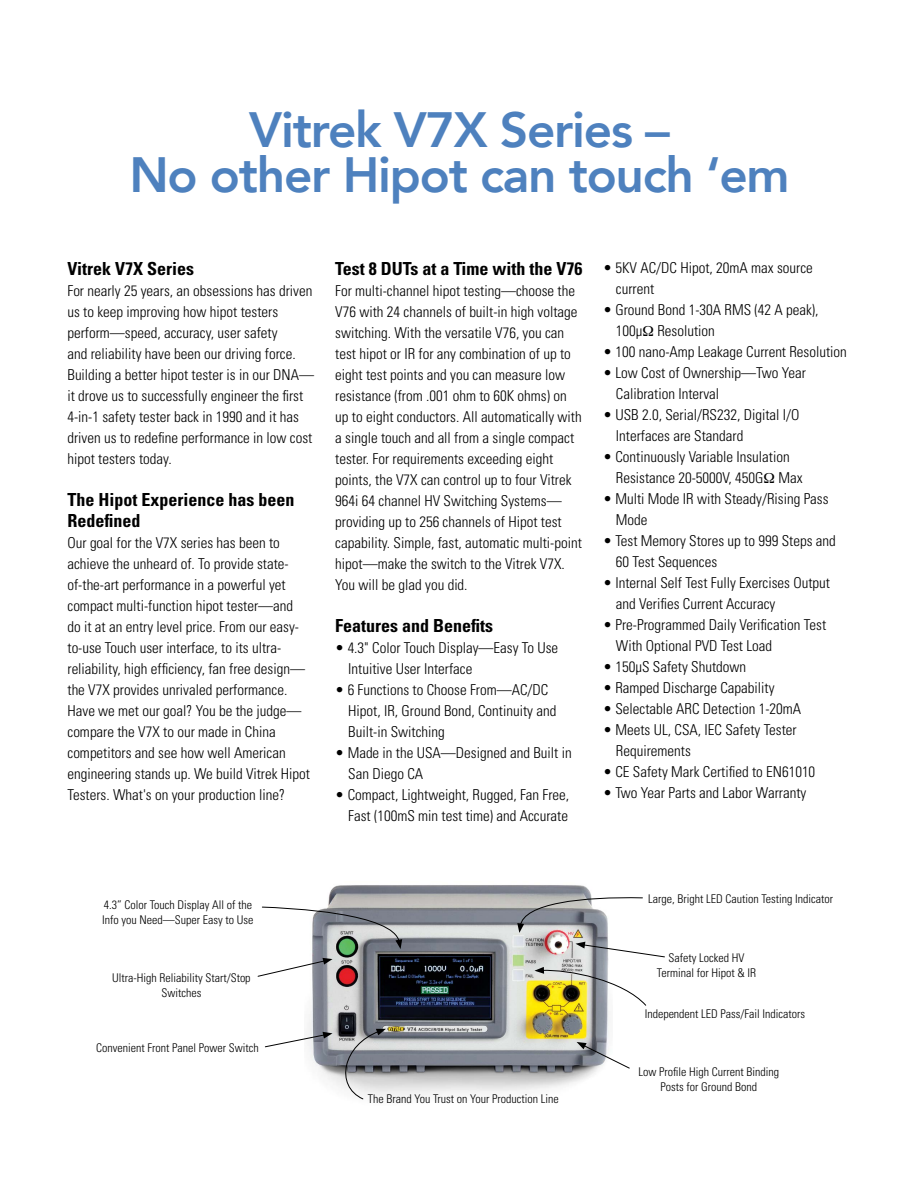
<style>
.page{position:relative;width:918px;height:1188px;background:#fff}
.page>*{position:absolute;margin:0;border:0;box-sizing:border-box;transform-origin:0 0}
.t1{font:800 49.5px/45px "Avenir";letter-spacing:-.025em;color:#4e81be;text-align:center}
.t2{font:700 condensed 18px/21px "Univers";color:#000}
.t3{font:300 condensed 15px/21px "Univers";color:#000}
.t4{font:300 condensed 12px/15px "Univers";color:#000;text-align:center}
</style>
<div class="page">
<img style="left:308px;top:885px;width:301px;height:212px">
<svg style="left:577px;top:1042px;width:53px;height:27px"></svg>
<svg style="left:534px;top:967px;width:113px;height:39px"></svg>
<svg style="left:576px;top:942px;width:89px;height:16px"></svg>
<svg style="left:517px;top:897px;width:126px;height:36px"></svg>
<svg style="left:262px;top:906px;width:140px;height:43px"></svg>
<svg style="left:257px;top:958px;width:76px;height:19px"></svg>
<svg style="left:264px;top:1029px;width:122px;height:71px"></svg>
<h1 class="t1" style="left:129px;top:107px;width:662px">Vitrek V7X Series –<br>No other Hipot can touch ‘em</h1>
<p class="t2" style="left:68px;top:258px;width:128px">Vitrek V7X Series</p>
<p class="t3" style="left:68px;top:280px;width:248px">For nearly 25 years, an obsessions has driven us to keep improving how hipot testers perform—speed, accuracy, user safety<br>and reliability have been our driving force.<br>Building a better hipot tester is in our DNA— it drove us to successfully engineer the first 4-in-1 safety tester back in 1990 and it has driven us to redefine performance in low cost hipot testers today.</p>
<p class="t2" style="left:68px;top:489px;width:228px">The Hipot Experience has been<br>Redefined</p>
<p class="t3" style="left:68px;top:532px;width:244px">Our goal for the V7X series has been to achieve the unheard of. To provide state&shy;of-the-art performance in a powerful yet compact multi-function hipot tester—and do it at an entry level price. From our easy&shy;to-use Touch user interface, to its ultra&shy;reliability, high efficiency, fan free design— the V7X provides unrivaled performance.<br>Have we met our goal? You be the judge— compare the V7X to our made in China competitors and see how well American engineering stands up. We build Vitrek Hipot Testers. What's on your production line?</p>
<p class="t2" style="left:335px;top:258px;width:249px">Test 8 DUTs at a Time with the V76</p>
<p class="t3" style="left:335px;top:280px;width:248px">For multi-channel hipot testing—choose the V76 with 24 channels of built-in high voltage switching. With the versatile V76, you can test hipot or IR for any combination of up to eight test points and you can measure low resistance (from .001 ohm to 60K ohms) on up to eight conductors. All automatically with a single touch and all from a single compact tester. For requirements exceeding eight points, the V7X can control up to four Vitrek 964i 64 channel HV Switching Systems— providing up to 256 channels of Hipot test capability. Simple, fast, automatic multi-point hipot—make the switch to the Vitrek V7X.<br>You will be glad you did.</p>
<p class="t2" style="left:335px;top:615px;width:159px">Features and Benefits</p>
<p class="t3" style="left:348px;top:637px;width:212px;text-indent:-13px">• 4.3" Color Touch Display—Easy To Use<br>Intuitive User Interface</p>
<p class="t3" style="left:348px;top:679px;width:210px;text-indent:-13px">• 6 Functions to Choose From—AC/DC<br>Hipot, IR, Ground Bond, Continuity and<br>Built-in Switching</p>
<p class="t3" style="left:348px;top:742px;width:225px;text-indent:-13px">• Made in the USA—Designed and Built in<br>San Diego CA</p>
<p class="t3" style="left:335px;top:784px;width:235px;text-align:right">• Compact, Lightweight, Rugged, Fan Free,<br>Fast (100mS min test time) and Accurate</p>
<p class="t3" style="left:616px;top:257px;width:198px;text-indent:-13px">• 5KV AC/DC Hipot, 20mA max source current</p>
<p class="t3" style="left:616px;top:299px;width:204px;text-indent:-13px">• Ground Bond 1-30A RMS (42 A peak),<br>100µ Resolution</p>
<p class="t3" style="left:603px;top:341px;width:245px">• 100 nano-Amp Leakage Current Resolution</p>
<p class="t3" style="left:616px;top:362px;width:191px;text-indent:-13px">• Low Cost of Ownership—Two Year<br>Calibration Interval</p>
<p class="t3" style="left:616px;top:404px;width:185px;text-indent:-13px">• USB 2.0, Serial/RS232, Digital I/O<br>Interfaces are Standard</p>
<p class="t3" style="left:616px;top:446px;width:188px;text-indent:-13px">• Continuously Variable Insulation<br>Resistance 20-5000V, 450G Max</p>
<p class="t3" style="left:616px;top:488px;width:214px;text-indent:-13px">• Multi Mode IR with Steady/Rising Pass<br>Mode</p>
<p class="t3" style="left:616px;top:530px;width:221px;text-indent:-13px">• Test Memory Stores up to 999 Steps and<br>60 Test Sequences</p>
<p class="t3" style="left:616px;top:572px;width:216px;text-indent:-13px">• Internal Self Test Fully Exercises Output and Verifies Current Accuracy</p>
<p class="t3" style="left:616px;top:614px;width:212px;text-indent:-13px">• Pre-Programmed Daily Verification Test<br>With Optional PVD Test Load</p>
<p class="t3" style="left:603px;top:656px;width:145px">• 150µS Safety Shutdown</p>
<p class="t3" style="left:603px;top:677px;width:173px">• Ramped Discharge Capability</p>
<p class="t3" style="left:603px;top:698px;width:200px">• Selectable ARC Detection 1-20mA</p>
<p class="t3" style="left:616px;top:719px;width:182px;text-indent:-13px">• Meets UL, CSA, IEC Safety Tester<br>Requirements</p>
<p class="t3" style="left:603px;top:761px;width:214px">• CE Safety Mark Certified to EN61010</p>
<p class="t3" style="left:603px;top:782px;width:205px">• Two Year Parts and Labor Warranty</p>
<p class="t4" style="left:102px;top:897px;width:153px;text-align:left">4.3” Color Touch Display All of the<br>Info you Need—Super Easy to Use</p>
<p class="t4" style="left:112px;top:970px;width:140px">Ultra-High Reliability Start/Stop<br>Switches</p>
<p class="t4" style="left:96px;top:1040px;width:164px">Convenient Front Panel Power Switch</p>
<p class="t4" style="left:368px;top:1091px;width:193px">The Brand You Trust on Your Production Line</p>
<p class="t4" style="left:648px;top:891px;width:187px">Large, Bright LED Caution Testing Indicator</p>
<p class="t4" style="left:657px;top:950px;width:101px">Safety Locked HV<br>Terminal for Hipot &amp; IR</p>
<p class="t4" style="left:645px;top:1006px;width:162px">Independent LED Pass/Fail Indicators</p>
<p class="t4" style="left:638px;top:1064px;width:142px">Low Profile High Current Binding<br>Posts for Ground Bond</p>
</div>
